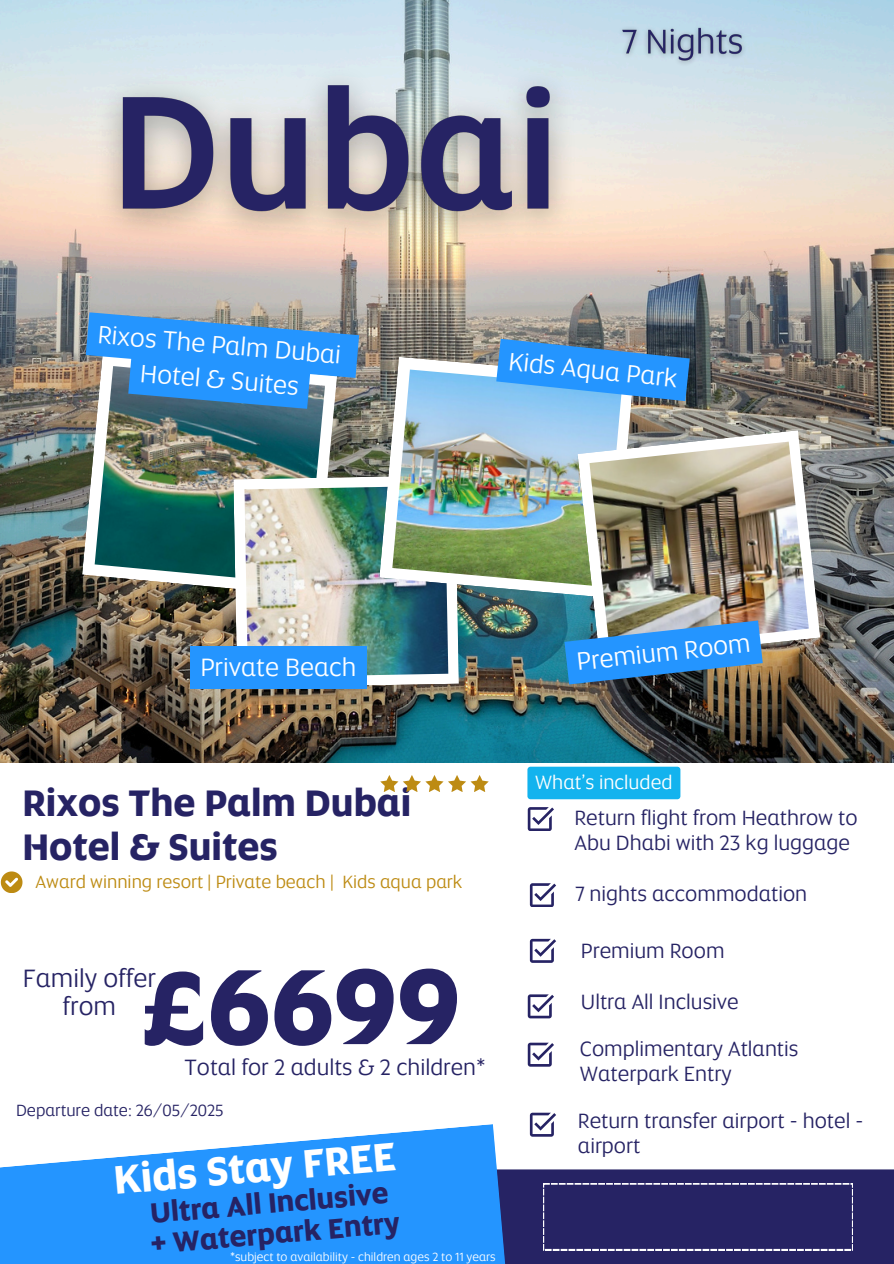
<style>
.page{position:relative;width:894px;height:1264px;background:#fff}
.page>*{position:absolute;margin:0;border:0;box-sizing:border-box;transform-origin:0 0}
.t1{font:700 108.45px "Etihad Altis";color:#262364}
.t2{font:700 40.5px "Etihad Altis";color:#fff}
.t3{font:700 37.5px/43.8px "Etihad Altis";color:#262364}
.t4{font:700 28.5px/30.5px "Etihad Altis";color:#262364}
.t5{font:25.5px/34.8px "Etihad Altis";color:#fff;text-align:center}
.t6{font:25.5px/28.2px "Etihad Altis";color:#262364;text-align:center}
.t7{font:22.5px "Etihad Altis";color:#262364}
.t8{font:21px/24.8px "Etihad Altis";color:#262364}
.t9{font:19.5px "Etihad Altis";color:#fff}
.t10{font:18px "Etihad Altis";color:#bd8b13}
.t11{font:16.5px "Etihad Altis";color:#262364}
.t12{font:12px "Etihad Altis";color:#fff}
</style>
<div class="page">
<img style="left:0;top:0;width:893px;height:763px">
<img style="left:82px;top:354px;width:255px;height:242px">
<img style="left:95px;top:412px;width:230px;height:172px">
<svg style="left:233px;top:475px;width:225px;height:212px"></svg>
<img style="left:244px;top:486px;width:204px;height:191px">
<img style="left:379px;top:357px;width:254px;height:241px">
<img style="left:392px;top:369px;width:229px;height:217px">
<img style="left:577px;top:430px;width:243px;height:231px">
<img style="left:589px;top:441px;width:219px;height:209px">
<svg style="left:527px;top:807px;width:27px;height:23px"></svg>
<svg style="left:529px;top:883px;width:27px;height:23px"></svg>
<svg style="left:529px;top:938px;width:27px;height:24px"></svg>
<svg style="left:527px;top:994px;width:27px;height:24px"></svg>
<div style="left:0;top:1169px;width:893px;height:94px;background:#262364"></div>
<svg style="left:0;top:1124px;width:516px;height:139px;fill:#2495ff"></svg>
<svg style="left:1px;top:871px;width:21px;height:21px"></svg>
<svg style="left:543px;top:1183px;width:309px;height:66px"></svg>
<svg style="left:529px;top:1112px;width:27px;height:24px"></svg>
<img style="left:81px;top:46px;width:509px;height:212px">
<svg style="left:496px;top:339px;width:193px;height:62px;background:#3d93e1"></svg>
<img style="left:612px;top:19px;width:140px;height:54px">
<div style="left:527px;top:766px;width:153px;height:33px;background:#13b3ee;border-radius:3px"></div>
<svg style="left:83px;top:312px;width:276px;height:100px;background:#4893d7"></svg>
<div style="left:190px;top:646px;width:176px;height:43px;background:#2495ff"></div>
<svg style="left:564px;top:620px;width:198px;height:64px;background:#3e8bcd"></svg>
<svg style="left:380px;top:775px;width:108px;height:16px"></svg>
<svg style="left:527px;top:1042px;width:27px;height:24px"></svg>
<p class="t5" style="left:99px;top:316px;width:245px;rotate:5deg">Rixos The Palm Dubai<br>Hotel &amp; Suites</p>
<p class="t5" style="left:510px;top:343px;width:171px;rotate:6deg">Kids Aqua Park</p>
<p class="t5" style="left:200px;top:650px;width:157px">Private Beach</p>
<h6 class="t3" style="left:22px;top:781px;width:390px">Rixos The Palm Dubai<br>Hotel &amp; Suites</h6>
<p class="t10" style="left:36px;top:870px;width:428px">Award winning resort | Private beach | Kids aqua park</p>
<h6 class="t1" style="left:141px;top:936px;width:321px">£6699</h6>
<p class="t6" style="left:23px;top:964px;width:134px">Family offer from</p>
<p class="t7" style="left:184px;top:1052px;width:302px">Total for 2 adults &amp; 2 children*</p>
<p class="t11" style="left:16px;top:1099px;width:209px">Departure date: 26/05/2025</p>
<p class="t2" style="left:112px;top:1154px;width:284px;rotate:-5deg">Kids Stay FREE</p>
<p class="t4" style="left:147px;top:1198px;width:251px;rotate:-5deg">Ultra All Inclusive + Waterpark Entry</p>
<p class="t12" style="left:230px;top:1248px;width:267px">*subject to availability - children ages 2 to 11 years</p>
<p class="t5" style="left:575px;top:644px;width:176px;rotate:-6deg">Premium Room</p>
<h6 class="t9" style="left:535px;top:769px;width:139px">What’s included</h6>
<h2 class="t8" style="left:574px;top:805px;width:284px">Return flight from Heathrow to<br>Abu Dhabi with 23 kg luggage</h2>
<h6 class="t8" style="left:575px;top:881px;width:233px">7 nights accommodation</h6>
<h3 class="t8" style="left:580px;top:938px;width:145px">Premium Room</h3>
<p class="t8" style="left:580px;top:989px;width:159px">Ultra All Inclusive</p>
<p class="t8" style="left:579px;top:1036px;width:220px">Complimentary Atlantis</p>
<p class="t8" style="left:579px;top:1061px;width:153px">Waterpark Entry</p>
<p class="t8" style="left:577px;top:1108px;width:287px">Return transfer airport - hotel - airport</p>
</div>
